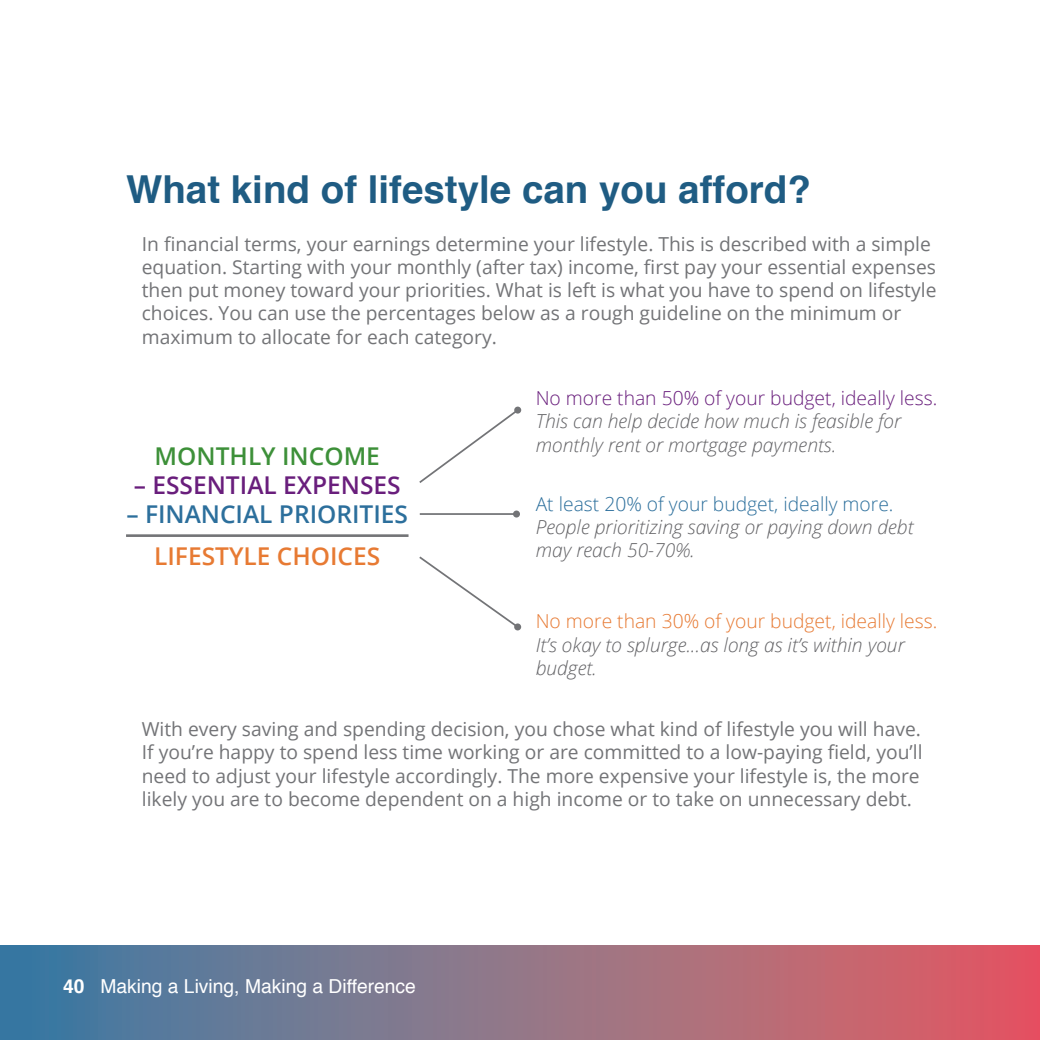
<style>
.page{position:relative;width:1040px;height:1040px;background:#fff}
.page>*{position:absolute;margin:0;border:0;box-sizing:border-box;transform-origin:0 0}
.t1{font:700 38.5px "Helvetica";color:#1f5c83}
.t2{font:600 24.5px "Open Sans";color:#2c6f9c}
.t3{font:600 24.5px "Open Sans";color:#691e7c}
.t4{font:600 24.5px "Open Sans";color:#e77a33}
.t5{font:600 24.5px "Open Sans";color:#3d9039}
.t6{font:19.25px/23.1px "Open Sans";color:#737477}
.t7{font:italic 300 19.25px/23.1px "Open Sans";color:#636366}
.t8{font:300 19.25px "Open Sans";color:#691e7c}
.t9{font:300 19.25px "Open Sans";color:#e77a33}
.t10{font:300 19.25px "Open Sans";color:#2c6f9c}
.t11{font:19.25px "Helvetica";color:#fff}
.s1{font-weight:700}
</style>
<div class="page">
<div style="left:0;top:945px;width:1040px;height:95px;background:linear-gradient(to right,#3b82a7,#e76064)"></div>
<hr style="left:420px;top:513px;width:96px;height:2px;background:#737477">
<div style="left:513px;top:510px;width:7px;height:7px;background:#737477;border-radius:50%"></div>
<svg style="left:419px;top:556px;width:96px;height:73px"></svg>
<div style="left:514px;top:623px;width:7px;height:7px;background:#737477;border-radius:50%"></div>
<svg style="left:419px;top:411px;width:101px;height:72px"></svg>
<div style="left:514px;top:406px;width:7px;height:7px;background:#737477;border-radius:50%"></div>
<hr style="left:126px;top:534px;width:282px;height:3px;background:#737477">
<h1 class="t1" style="left:126px;top:165px;width:686px">What kind of lifestyle can you afford?</h1>
<p class="t6" style="left:142px;top:232px;width:796px">In financial terms, your earnings determine your lifestyle. This is described with a simple equation. Starting with your monthly (after tax) income, first pay your essential expenses then put money toward your priorities. What is left is what you have to spend on lifestyle choices. You can use the percentages below as a rough guideline on the minimum or maximum to allocate for each category.</p>
<p class="t5" style="left:155px;top:439px;width:227px">MONTHLY INCOME</p>
<p class="t3" style="left:134px;top:468px;width:268px">– ESSENTIAL EXPENSES</p>
<p class="t2" style="left:126px;top:497px;width:283px">– FINANCIAL PRIORITIES</p>
<p class="t4" style="left:154px;top:539px;width:227px">LIFESTYLE CHOICES</p>
<p class="t8" style="left:536px;top:385px;width:403px">No more than 50% of your budget, ideally less.</p>
<p class="t7" style="left:536px;top:409px;width:367px">This can help decide how much is feasible for monthly rent or mortgage payments.</p>
<p class="t10" style="left:536px;top:491px;width:359px">At least 20% of your budget, ideally more.</p>
<p class="t7" style="left:536px;top:515px;width:379px">People prioritizing saving or paying down debt may reach 50-70%.</p>
<p class="t9" style="left:536px;top:608px;width:403px">No more than 30% of your budget, ideally less.</p>
<p class="t7" style="left:536px;top:632px;width:370px">It’s okay to splurge...as long as it’s within your budget.</p>
<p class="t6" style="left:142px;top:717px;width:782px">With every saving and spending decision, you chose what kind of lifestyle you will have.<br>If you’re happy to spend less time working or are committed to a low-paying field, you’ll need to adjust your lifestyle accordingly. The more expensive your lifestyle is, the more likely you are to become dependent on a high income or to take on unnecessary debt.</p>
<p class="t11" style="left:63px;top:971px;width:354px"><span class="s1">40</span> Making a Living, Making a Difference</p>
</div>
